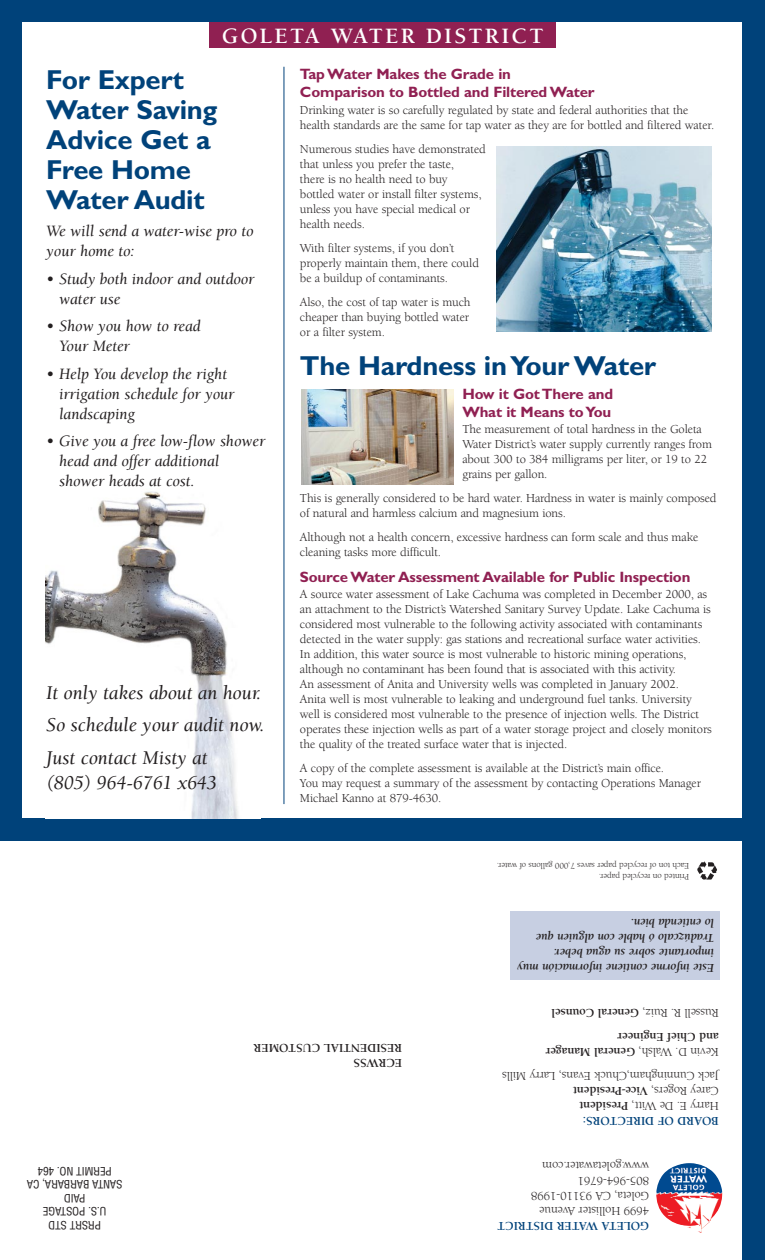
<style>
.page{position:relative;width:765px;height:1260px;background:#fff}
.page>*{position:absolute;margin:0;border:0;box-sizing:border-box;transform-origin:0 0}
.t1{font:700 27.5px/30px "Gill Sans";letter-spacing:-.01em;color:#00427a}
.t2{font:700 22.5px "Berkeley";letter-spacing:.095em;color:#fff}
.t3{font:italic 20px/32.5px "Berkeley";letter-spacing:-.005em;color:#231f20}
.t4{font:italic 16.25px/20px "Berkeley";letter-spacing:-.005em;color:#231f20}
.t5{font:700 15px/18px "Gill Sans";letter-spacing:-.01em;color:#902052}
.t6{font:12.5px/15px "Berkeley";letter-spacing:-.01em;color:#231f20}
.t7{font:italic 700 12.5px/15px "Berkeley";letter-spacing:-.01em;color:#231f20}
.t8{font:700 12.5px/15px "Berkeley";letter-spacing:-.01em;color:#231f20}
.t9{font:700 12.5px "Berkeley";letter-spacing:-.01em;color:#00427a}
.t10{font:condensed 11.25px/13.5px "Helvetica";letter-spacing:-.01em;color:#231f20;text-align:center}
.t11{font:8.75px/10.5px "Berkeley";letter-spacing:-.01em;color:#231f20}
.s1{font-weight:700}
.s2{font-weight:400}
.s3{font-weight:700;color:#00427a}
</style>
<div class="page">
<div style="left:742px;top:0;width:23px;height:1260px;background:#00427a"></div>
<div style="left:0;top:0;width:765px;height:840px;background:#00427a"></div>
<div style="left:22px;top:22px;width:720px;height:796px;background:#fff"></div>
<img style="left:496px;top:146px;width:216px;height:186px">
<div style="left:210px;top:22px;width:346px;height:26px;background:#902052"></div>
<img style="left:45px;top:491px;width:193px;height:327px">
<hr style="left:284px;top:67px;width:1px;height:737px;background:#00427a">
<div style="left:511px;top:911px;width:209px;height:69px;background:#c7cfe2"></div>
<img style="left:656px;top:1163px;width:66px;height:70px">
<svg style="left:697px;top:861px;width:20px;height:19px"></svg>
<img style="left:301px;top:390px;width:153px;height:95px">
<h2 class="t2" style="left:222px;top:27px;width:323px">GOLETA WATER DISTRICT</h2>
<h1 class="t1" style="left:46px;top:68px;width:173px">For Expert<br>Water Saving<br>Advice Get a<br>Free Home<br>Water Audit</h1>
<h3 class="t4" style="left:46px;top:223px;width:209px">We will send a water-wise pro to your home to:</h3>
<h3 class="t4" style="left:59px;top:270px;width:197px;text-indent:-13px">• Study both indoor and outdoor water use</h3>
<h3 class="t4" style="left:59px;top:318px;width:143px;text-indent:-13px">• Show you how to read<br>Your Meter</h3>
<h3 class="t4" style="left:59px;top:365px;width:177px;text-indent:-13px">• Help You develop the right irrigation schedule for your landscaping</h3>
<h3 class="t4" style="left:59px;top:433px;width:208px;text-indent:-13px">• Give you a free low-flow shower head and offer additional shower heads at cost.</h3>
<h3 class="t3" style="left:46px;top:678px;width:220px">It only takes about an hour.<br>So schedule your audit now.<br>Just contact Misty at</h3>
<h3 class="t3" style="left:46px;top:768px;width:172px">(805) 964-6761 x643</h3>
<p class="t5" style="left:300px;top:67px;width:296px">Tap Water Makes the Grade in<br>Comparison to Bottled and Filtered Water</p>
<p class="t6" style="left:300px;top:103px;width:416px">Drinking water is so carefully regulated by state and federal authorities that the health standards are the same for tap water as they are for bottled and filtered water.</p>
<p class="t6" style="left:300px;top:142px;width:187px">Numerous studies have demonstrated that unless you prefer the taste,<br>there is no health need to buy<br>bottled water or install filter systems, unless you have special medical or health needs.</p>
<p class="t6" style="left:300px;top:241px;width:181px">With filter systems, if you don’t properly maintain them, there could be a buildup of contaminants.</p>
<p class="t6" style="left:300px;top:295px;width:172px;text-align:justify">Also, the cost of tap water is much cheaper than buying bottled water or a filter system.</p>
<h1 class="t1" style="left:300px;top:353px;width:358px">The Hardness in Your Water</h1>
<p class="t5" style="left:462px;top:386px;width:152px">How it GotThere and<br>What it Means toYou</p>
<p class="t6" style="left:462px;top:423px;width:251px">The measurement of total hardness in the Goleta Water District’s water supply currently ranges from about 300 to 384 milligrams per liter, or 19 to 22 grains per gallon.</p>
<p class="t6" style="left:300px;top:492px;width:418px">This is generally considered to be hard water. Hardness in water is mainly composed of natural and harmless calcium and magnesium ions.</p>
<p class="t6" style="left:300px;top:531px;width:400px">Although not a health concern, excessive hardness can form scale and thus make cleaning tasks more difficult.</p>
<p class="t5" style="left:300px;top:569px;width:392px">Source Water Assessment Available for Public Inspection</p>
<p class="t6" style="left:300px;top:588px;width:413px">A source water assessment of Lake Cachuma was completed in December 2000, as an attachment to the District’s Watershed Sanitary Survey Update. Lake Cachuma is considered most vulnerable to the following activity associated with contaminants detected in the water supply: gas stations and recreational surface water activities.<br>In addition, this water source is most vulnerable to historic mining operations, although no contaminant has been found that is associated with this activity.<br>An assessment of Anita and University wells was completed in January 2002.<br>Anita well is most vulnerable to leaking and underground fuel tanks. University well is considered most vulnerable to the presence of injection wells. The District operates these injection wells as part of a water storage project and closely monitors the quality of the treated surface water that is injected.</p>
<p class="t6" style="left:300px;top:762px;width:403px">A copy of the complete assessment is available at the District’s main office.<br>You may request a summary of the assessment by contacting Operations Manager<br>Michael Kanno at 879-4630.</p>
<p class="t11" style="left:689px;top:881px;width:194px;rotate:-180deg">Printed on recycled paper.<br>Each ton of recycled paper saves 7,000 gallons of water.</p>
<p class="t7" style="left:714px;top:975px;width:198px;rotate:-180deg">Este informe contiene información muy importante sobre su agua beber.<br>Tradúzcalo ó hable con alguien que<br>lo entienda bien.</p>
<p class="t6" style="left:719px;top:1020px;width:169px;rotate:-180deg">Russell R. Ruiz, <span class="s1">General Counsel</span></p>
<p class="t10" style="left:122px;top:1231px;width:97px;rotate:-180deg">PRSRT STD<br>U.S. POSTAGE<br>PAID<br>SANTA BARBARA, CA<br>PERMIT NO. 464</p>
<p class="t8" style="left:402px;top:1069px;width:150px;rotate:-180deg">ECRWSS<br>RESIDENTIAL CUSTOMER</p>
<p class="t8" style="left:719px;top:1059px;width:175px;rotate:-180deg"><span class="s2">Kevin D. Walsh,</span> General Manager and Chief Engineer</p>
<p class="t6" style="left:719px;top:1128px;width:218px;rotate:-180deg"><span class="s3">BOARD OF DIRECTORS:<br></span>Harry E. De Witt, <span class="s1">President<br></span>Carey Rogers, <span class="s1">Vice-President<br></span>Jack Cunningham,Chuck Evans, Larry Mills</p>
<p class="t6" style="left:649px;top:1218px;width:120px;rotate:-180deg">4699 Hollister Avenue<br>Goleta, CA 93110-1998<br>805-964-6761 www.goletawater.com</p>
<p class="t9" style="left:649px;top:1231px;width:153px;rotate:-180deg">GOLETA WATER DISTRICT</p>
</div>
